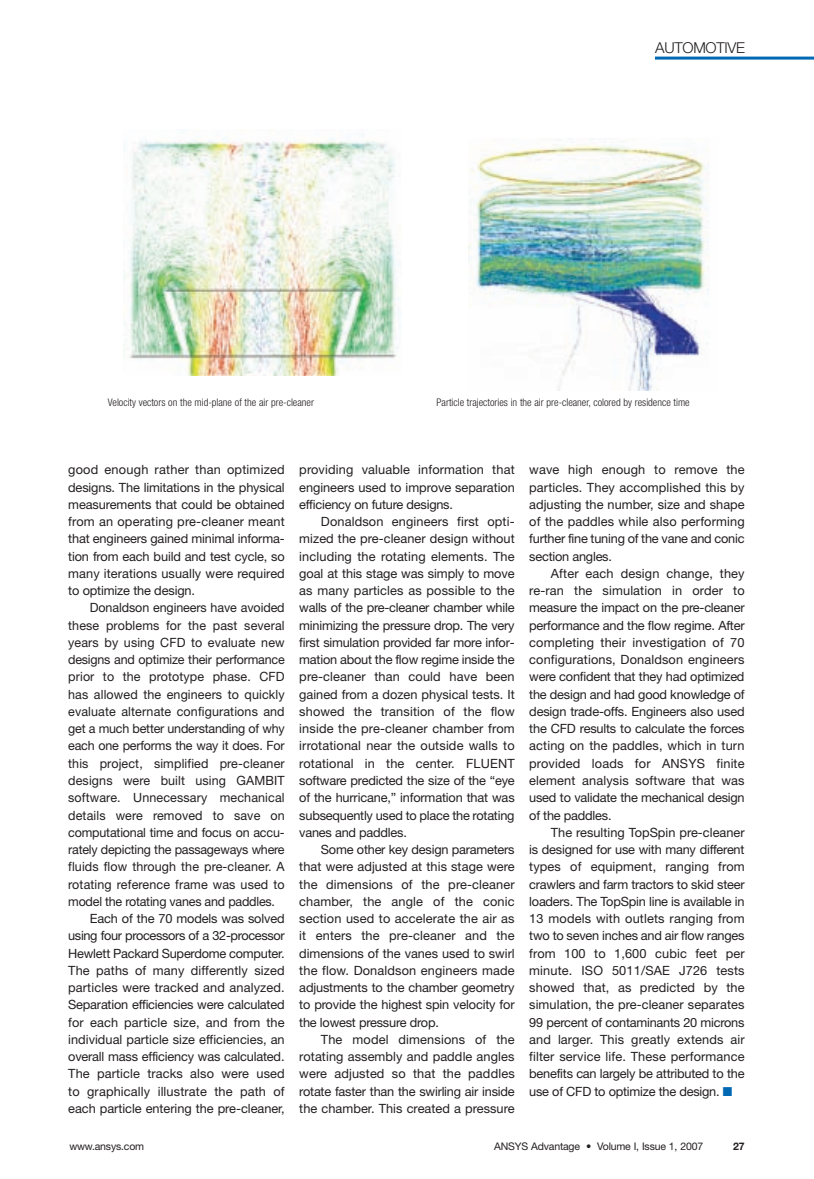
<style>
.page{position:relative;width:814px;height:1179px;background:#fff}
.page>*{position:absolute;margin:0;border:0;box-sizing:border-box;transform-origin:0 0}
.t1{font:300 15px "Helvetica Neue";letter-spacing:-.015em;color:#231f20}
.t2{font:12.75px/17.2px "Helvetica Neue";letter-spacing:-.01em;color:#231f20;text-align:justify}
.t3{font:12.75px "Helvetica Neue";letter-spacing:.01em;color:#231f20}
.t4{font:12.75px "Helvetica Neue";letter-spacing:-.03em;color:#231f20}
.t5{font:300 condensed 10.5px "Helvetica Neue";color:#231f20}
.t6{font:10.5px "Helvetica Neue";letter-spacing:-.015em;color:#231f20}
.t7{font:700 10.5px "Helvetica Neue";color:#231f20}
.s1{color:#0168b3}
</style>
<div class="page">
<img style="left:123px;top:56px;width:691px;height:335px">
<p class="t1" style="left:655px;top:42px;width:91px">AUTOMOTIVE</p>
<p class="t5" style="left:108px;top:398px;width:207px">Velocity vectors on the mid-plane of the air pre-cleaner</p>
<p class="t5" style="left:436px;top:398px;width:255px">Particle trajectories in the air pre-cleaner, colored by residence time</p>
<p class="t2" style="left:68px;top:462px;width:218px">good enough rather than optimized designs. The limitations in the physical measurements that could be obtained from an operating pre-cleaner meant that engineers gained minimal informa&shy;tion from each build and test cycle, so many iterations usually were required to optimize the design.</p>
<p class="t2" style="left:90px;top:600px;width:196px">Donaldson engineers have avoided</p>
<p class="t3" style="left:68px;top:620px;width:218px">these problems for the past several</p>
<p class="t3" style="left:68px;top:637px;width:218px">years by using CFD to evaluate new</p>
<p class="t2" style="left:68px;top:652px;width:218px">designs and optimize their performance</p>
<p class="t3" style="left:68px;top:672px;width:218px">prior to the prototype phase. CFD</p>
<p class="t3" style="left:68px;top:689px;width:218px">has allowed the engineers to quickly</p>
<p class="t3" style="left:68px;top:706px;width:218px">evaluate alternate configurations and</p>
<p class="t2" style="left:68px;top:721px;width:218px">get a much better understanding of why</p>
<p class="t2" style="left:68px;top:738px;width:218px">each one performs the way it does. For</p>
<p class="t3" style="left:68px;top:758px;width:218px">this project, simplified pre-cleaner</p>
<p class="t3" style="left:68px;top:775px;width:218px">designs were built using GAMBIT</p>
<p class="t3" style="left:68px;top:793px;width:218px">software. Unnecessary mechanical</p>
<p class="t3" style="left:68px;top:810px;width:218px">details were removed to save on</p>
<p class="t2" style="left:68px;top:824px;width:218px">computational time and focus on accu-</p>
<p class="t2" style="left:68px;top:842px;width:218px">rately depicting the passageways where</p>
<p class="t3" style="left:68px;top:862px;width:218px">fluids flow through the pre-cleaner. A</p>
<p class="t3" style="left:68px;top:879px;width:218px">rotating reference frame was used to</p>
<p class="t2" style="left:68px;top:893px;width:208px">model the rotating vanes and paddles.</p>
<p class="t2" style="left:90px;top:911px;width:196px">Each of the 70 models was solved</p>
<p class="t4" style="left:68px;top:931px;width:218px">using four processors of a 32-processor</p>
<p class="t2" style="left:68px;top:945px;width:218px">Hewlett Packard Superdome computer.</p>
<p class="t3" style="left:68px;top:965px;width:218px">The paths of many differently sized</p>
<p class="t3" style="left:68px;top:982px;width:218px">particles were tracked and analyzed.</p>
<p class="t2" style="left:68px;top:997px;width:218px">Separation efficiencies were calculated</p>
<p class="t3" style="left:68px;top:1017px;width:218px">for each particle size, and from the</p>
<p class="t2" style="left:68px;top:1031px;width:218px">individual particle size efficiencies, an</p>
<p class="t2" style="left:68px;top:1049px;width:218px">overall mass efficiency was calculated.</p>
<p class="t3" style="left:68px;top:1069px;width:218px">The particle tracks also were used</p>
<p class="t3" style="left:68px;top:1086px;width:218px">to graphically illustrate the path of</p>
<p class="t2" style="left:68px;top:1100px;width:218px">each particle entering the pre-cleaner,</p>
<p class="t2" style="left:299px;top:462px;width:217px">providing valuable information that engineers used to improve separation efficiency on future designs.</p>
<p class="t2" style="left:299px;top:514px;width:217px;text-indent:22px">Donaldson engineers first opti&shy;mized the pre-cleaner design without including the rotating elements. The goal at this stage was simply to move as many particles as possible to the walls of the pre-cleaner chamber while minimizing the pressure drop. The very first simulation provided far more infor&shy;mation about the flow regime inside the pre-cleaner than could have been gained from a dozen physical tests. It showed the transition of the flow inside the pre-cleaner chamber from irrotational near the outside walls to rotational in the center. FLUENT software predicted the size of the “eye of the hurricane,” information that was subsequently used to place the rotating vanes and paddles.</p>
<p class="t2" style="left:299px;top:842px;width:217px;text-indent:22px">Some other key design parameters that were adjusted at this stage were the dimensions of the pre-cleaner chamber, the angle of the conic section used to accelerate the air as it enters the pre-cleaner and the dimensions of the vanes used to swirl the flow. Donaldson engineers made adjustments to the chamber geometry to provide the highest spin velocity for the lowest pressure drop.</p>
<p class="t2" style="left:299px;top:1031px;width:217px;text-indent:22px">The model dimensions of the rotating assembly and paddle angles were adjusted so that the paddles rotate faster than the swirling air inside the chamber. This created a pressure</p>
<p class="t2" style="left:529px;top:462px;width:217px">wave high enough to remove the particles. They accomplished this by adjusting the number, size and shape of the paddles while also performing further fine tuning of the vane and conic section angles.</p>
<p class="t2" style="left:529px;top:566px;width:217px;text-indent:22px">After each design change, they re-ran the simulation in order to measure the impact on the pre-cleaner performance and the flow regime. After completing their investigation of 70 configurations, Donaldson engineers were confident that they had optimized the design and had good knowledge of design trade-offs. Engineers also used the CFD results to calculate the forces acting on the paddles, which in turn provided loads for ANSYS finite element analysis software that was used to validate the mechanical design of the paddles.</p>
<p class="t2" style="left:529px;top:824px;width:217px;text-indent:22px">The resulting TopSpin pre-cleaner is designed for use with many different types of equipment, ranging from crawlers and farm tractors to skid steer loaders. The TopSpin line is available in 13 models with outlets ranging from two to seven inches and air flow ranges from 100 to 1,600 cubic feet per minute. ISO 5011/SAE J726 tests showed that, as predicted by the simulation, the pre-cleaner separates 99 percent of contaminants 20 microns and larger. This greatly extends air filter service life. These performance benefits can largely be attributed to the use of CFD to optimize the design. <span class="s1">■</span></p>
<p class="t6" style="left:494px;top:1142px;width:210px">ANSYS Advantage • Volume I, Issue 1, 2007</p>
<p class="t6" style="left:69px;top:1142px;width:76px">www.ansys.com</p>
<p class="t7" style="left:733px;top:1142px;width:13px">27</p>
</div>
